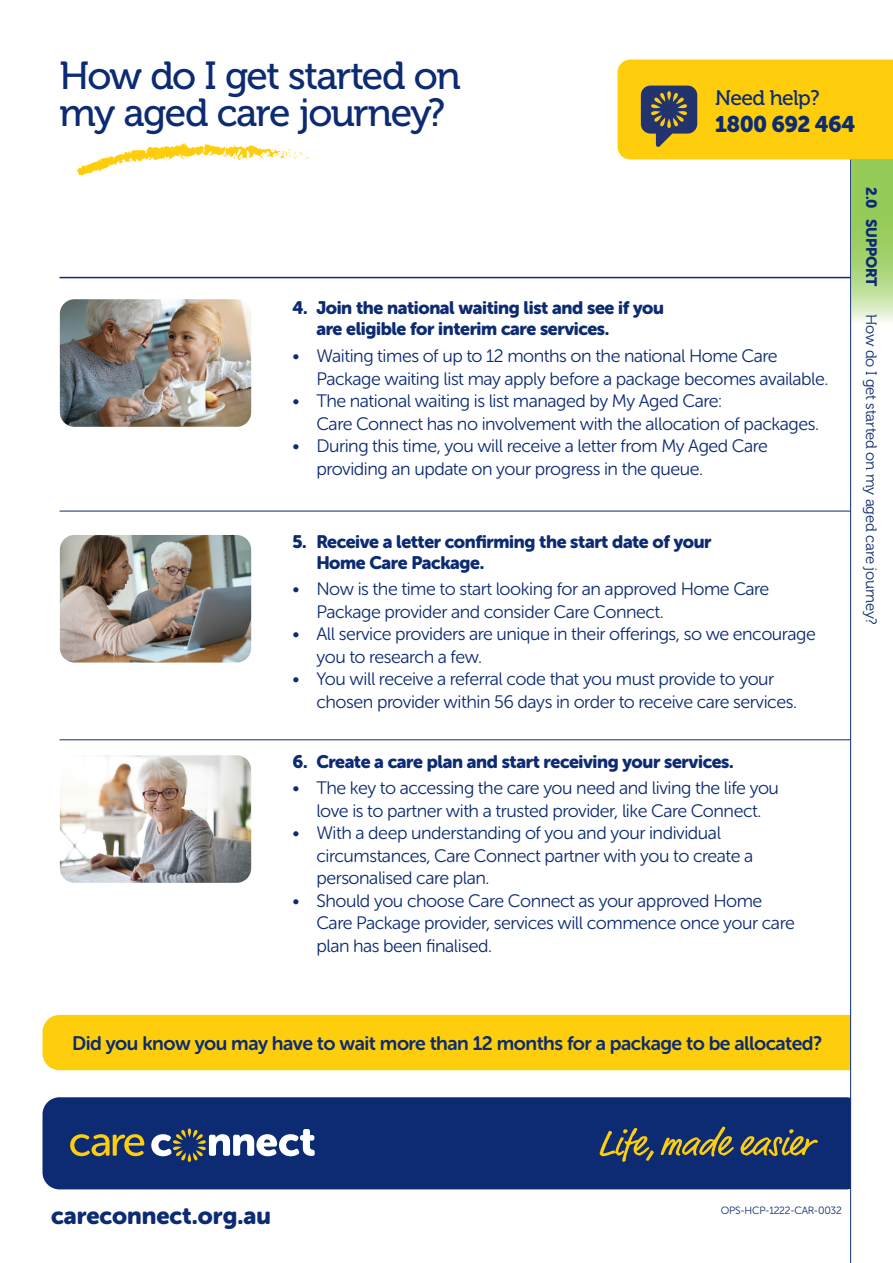
<style>
.page{position:relative;width:893px;height:1263px;background:#fff}
.page>*{position:absolute;margin:0;border:0;box-sizing:border-box;transform-origin:0 0}
.t1{font:39px/37.5px "Museo 500";letter-spacing:-.04em;color:#0c2b72}
.t2{font:24px "Museo Sans Rounded 900";color:#0c2b72}
.t3{font:22.5px "Museo Sans Rounded 900";letter-spacing:-.03em;color:#0c2b72}
.t4{font:21px "Museo 500";letter-spacing:-.03em;color:#0c2b72}
.t5{font:19.5px "Museo Sans Rounded 700";letter-spacing:-.025em;color:#0c2b72}
.t6{font:18px/22.5px "Museo Sans Rounded 300";letter-spacing:-.025em;color:#0c2b72}
.t7{font:18px/21px "Museo Sans Rounded 900";letter-spacing:-.02em;color:#0c2b72}
.t8{font:15px "Museo 300";letter-spacing:-.02em;color:#0c2b72}
.t9{font:15px "Museo Sans Rounded 900";letter-spacing:-.01em;color:#0c2b72}
.t10{font:10.5px "Museo Sans Rounded 300";letter-spacing:-.025em;color:#0c2b72}
</style>
<div class="page">
<hr style="left:60px;top:277px;width:799px;height:1px;background:#0c2b72">
<hr style="left:60px;top:739px;width:795px;height:1px;background:#0c2b72">
<hr style="left:60px;top:511px;width:799px;height:1px;background:#0c2b72">
<div style="left:43px;top:1015px;width:822px;height:55px;background:#fece0d;border-radius:17px"></div>
<div style="left:43px;top:1097px;width:820px;height:92px;background:#0c2b72;border-radius:17px"></div>
<svg style="left:70px;top:1134px;width:74px;height:22px"></svg>
<svg style="left:151px;top:1128px;width:164px;height:34px"></svg>
<svg style="left:600px;top:1128px;width:54px;height:34px"></svg>
<svg style="left:661px;top:1126px;width:73px;height:30px"></svg>
<svg style="left:740px;top:1129px;width:78px;height:27px"></svg>
<svg style="left:850px;top:159px;width:15px;height:1104px"></svg>
<svg style="left:618px;top:60px;width:275px;height:99px;background:#eac015"></svg>
<svg style="left:851px;top:159px;width:42px;height:164px;background:#a9d478"></svg>
<img style="left:60px;top:299px;width:191px;height:128px">
<img style="left:60px;top:535px;width:191px;height:127px">
<img style="left:60px;top:755px;width:191px;height:128px">
<svg style="left:76px;top:143px;width:241px;height:33px"></svg>
<h1 class="t1" style="left:60px;top:57px;width:403px">How do I get started on my aged care journey?</h1>
<p class="t4" style="left:715px;top:86px;width:106px">Need help?</p>
<p class="t3" style="left:715px;top:111px;width:142px">1800 692 464</p>
<p class="t7" style="left:316px;top:298px;width:349px;text-indent:-24px">4. Join the national waiting list and see if you are eligible for interim care services.</p>
<p class="t6" style="left:316px;top:345px;width:514px;text-indent:-24px">• Waiting times of up to 12 months on the national Home Care<br>Package waiting list may apply before a package becomes available.</p>
<p class="t6" style="left:316px;top:390px;width:504px;text-indent:-24px">• The national waiting is list managed by My Aged Care:<br>Care Connect has no involvement with the allocation of packages.</p>
<p class="t6" style="left:316px;top:435px;width:453px;text-indent:-24px">• During this time, you will receive a letter from My Aged Care providing an update on your progress in the queue.</p>
<p class="t7" style="left:316px;top:531px;width:397px;text-indent:-24px">5. Receive a letter confirming the start date of your<br>Home Care Package.</p>
<p class="t6" style="left:316px;top:578px;width:454px;text-indent:-24px">• Now is the time to start looking for an approved Home Care<br>Package provider and consider Care Connect.</p>
<p class="t6" style="left:316px;top:623px;width:501px;text-indent:-24px">• All service providers are unique in their offerings, so we encourage you to research a few.</p>
<p class="t6" style="left:316px;top:668px;width:482px;text-indent:-24px">• You will receive a referral code that you must provide to your chosen provider within 56 days in order to receive care services.</p>
<p class="t7" style="left:292px;top:751px;width:443px">6. Create a care plan and start receiving your services.</p>
<p class="t6" style="left:292px;top:777px;width:488px;text-align:center">• The key to accessing the care you need and living the life you love is to partner with a trusted provider, like Care Connect.</p>
<p class="t6" style="left:316px;top:822px;width:438px;text-indent:-24px">• With a deep understanding of you and your individual circumstances, Care Connect partner with you to create a personalised care plan.</p>
<p class="t6" style="left:316px;top:889px;width:480px;text-indent:-24px">• Should you choose Care Connect as your approved Home<br>Care Package provider, services will commence once your care plan has been finalised.</p>
<p class="t9" style="left:880px;top:187px;width:101px;rotate:90deg">2.0 SUPPORT</p>
<p class="t8" style="left:879px;top:314px;width:312px;rotate:90deg">How do I get started on my aged care journey?</p>
<p class="t5" style="left:72px;top:1032px;width:752px">Did you know you may have to wait more than 12 months for a package to be allocated?</p>
<h2 class="t2" style="left:51px;top:1202px;width:221px">careconnect.org.au</h2>
<p class="t10" style="left:721px;top:1204px;width:122px">OPS-HCP-1222-CAR-0032</p>
</div>
